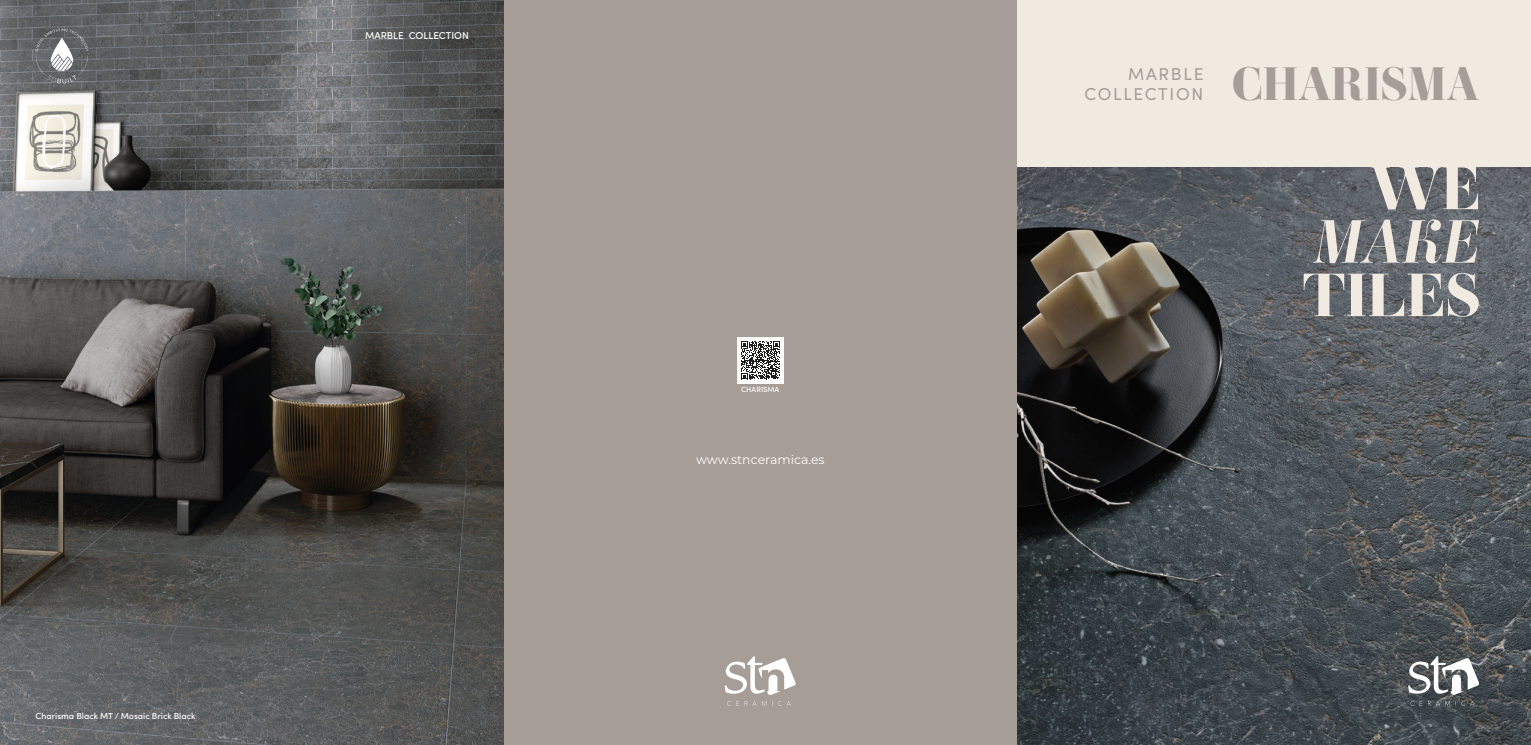
<style>
.page{position:relative;width:1531px;height:745px;background:#fff}
.page>*{position:absolute;margin:0;border:0;box-sizing:border-box;transform-origin:0 0}
.t1{font:800 46.25px "Ambroise Std";color:#a69d97}
.t2{font:17.25px "Sofia Pro";letter-spacing:.1em;color:#a69d97}
.TEXTO_BASE{font:12.5px "Montserrat";color:#fff}
.t3{font:500 10px "Sofia Pro";color:#fff}
.t4{font:500 8.75px "Sofia Pro";color:#fff}
.t5{font:500 7.5px "Sofia Pro";color:#fff}
</style>
<div class="page">
<div style="left:503px;top:0;width:514px;height:744px;background:#a69d97"></div>
<img style="left:1017px;top:167px;width:514px;height:577px">
<svg style="left:1303px;top:273px;width:175px;height:43px"></svg>
<svg style="left:1313px;top:219px;width:166px;height:44px"></svg>
<svg style="left:1371px;top:167px;width:107px;height:42px"></svg>
<div style="left:1017px;top:0;width:514px;height:167px;background:#f0eae1"></div>
<img style="left:0;top:0;width:503px;height:744px">
<svg style="left:725px;top:656px;width:71px;height:38px"></svg>
<svg style="left:727px;top:701px;width:12px;height:4px"></svg>
<svg style="left:745px;top:701px;width:11px;height:4px"></svg>
<svg style="left:772px;top:701px;width:19px;height:4px"></svg>
<div style="left:737px;top:337px;width:46px;height:46px;background:#fff"></div>
<svg style="left:741px;top:341px;width:39px;height:38px"></svg>
<svg style="left:1408px;top:656px;width:71px;height:38px"></svg>
<svg style="left:1410px;top:700px;width:12px;height:5px"></svg>
<svg style="left:1428px;top:700px;width:46px;height:5px"></svg>
<svg style="left:35px;top:28px;width:54px;height:55px"></svg>
<p class="t3" style="left:365px;top:28px;width:105px">MARBLE COLLECTION</p>
<p class="t4" style="left:35px;top:708px;width:162px">Charisma Black MT / Mosaic Brick Black</p>
<p class="t5" style="left:741px;top:384px;width:40px">CHARISMA</p>
<p class="TEXTO_BASE" style="left:696px;top:451px;width:130px">www.stnceramica.es</p>
<p class="t2" style="left:1128px;top:61px;width:77px">MARBLE</p>
<p class="t2" style="left:1084px;top:81px;width:121px">COLLECTION</p>
<p class="t1" style="left:1232px;top:54px;width:248px">CHARISMA</p>
</div>
